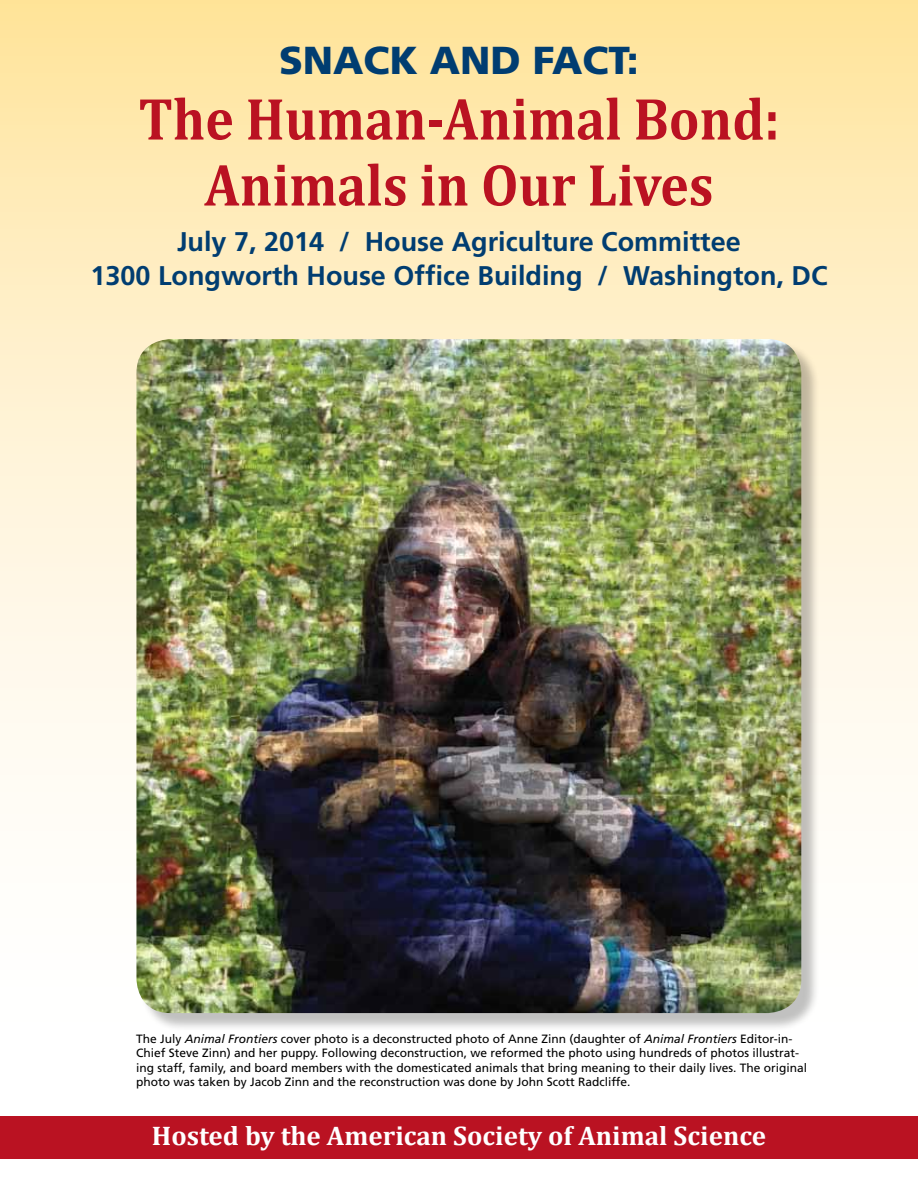
<style>
.page{position:relative;width:918px;height:1188px;background:#fff}
.page>*{position:absolute;margin:0;border:0;box-sizing:border-box;transform-origin:0 0}
.t1{font:700 60px/66px "Cambria";color:#ba1222;text-align:center;scale:.9 1}
.t2{font:900 39px "Frutiger";color:#003d71}
.t3{font:700 27px/34.5px "Frutiger";color:#003d71;text-align:center}
.t4{font:700 27px "Cambria";color:#fff}
.t5{font:12px/14.4px "Frutiger";color:#000}
.s1{font-style:italic}
</style>
<div class="page">
<div style="left:0;top:0;width:918px;height:1078px;background:linear-gradient(to bottom,#ffe6a7,#fff)"></div>
<div style="left:0;top:1116px;width:918px;height:42px;background:#ba1222"></div>
<div style="left:139px;top:341px;width:681px;height:690px;background:#000;opacity:.25"></div>
<img style="left:136px;top:339px;width:665px;height:674px">
<h2 class="t2" style="left:279px;top:36px;width:361px">SNACK AND FACT:</h2>
<h1 class="t1" style="left:138px;top:84px;width:714px">The Human-Animal Bond:<br>Animals in Our Lives</h1>
<h3 class="t3" style="left:90px;top:224px;width:739px">July 7, 2014 / House Agriculture Committee<br>1300 Longworth House Office Building / Washington, DC</h3>
<p class="t5" style="left:136px;top:1031px;width:673px">The July <span class="s1">Animal Frontiers</span> cover photo is a deconstructed photo of Anne Zinn (daughter of <span class="s1">Animal Frontiers</span> Editor-in-Chief Steve Zinn) and her puppy. Following deconstruction, we reformed the photo using hundreds of photos illustrat&shy;ing staff, family, and board members with the domesticated animals that bring meaning to their daily lives. The original photo was taken by Jacob Zinn and the reconstruction was done by John Scott Radcliffe.</p>
<h3 class="t4" style="left:152px;top:1116px;width:616px">Hosted by the American Society of Animal Science</h3>
</div>
